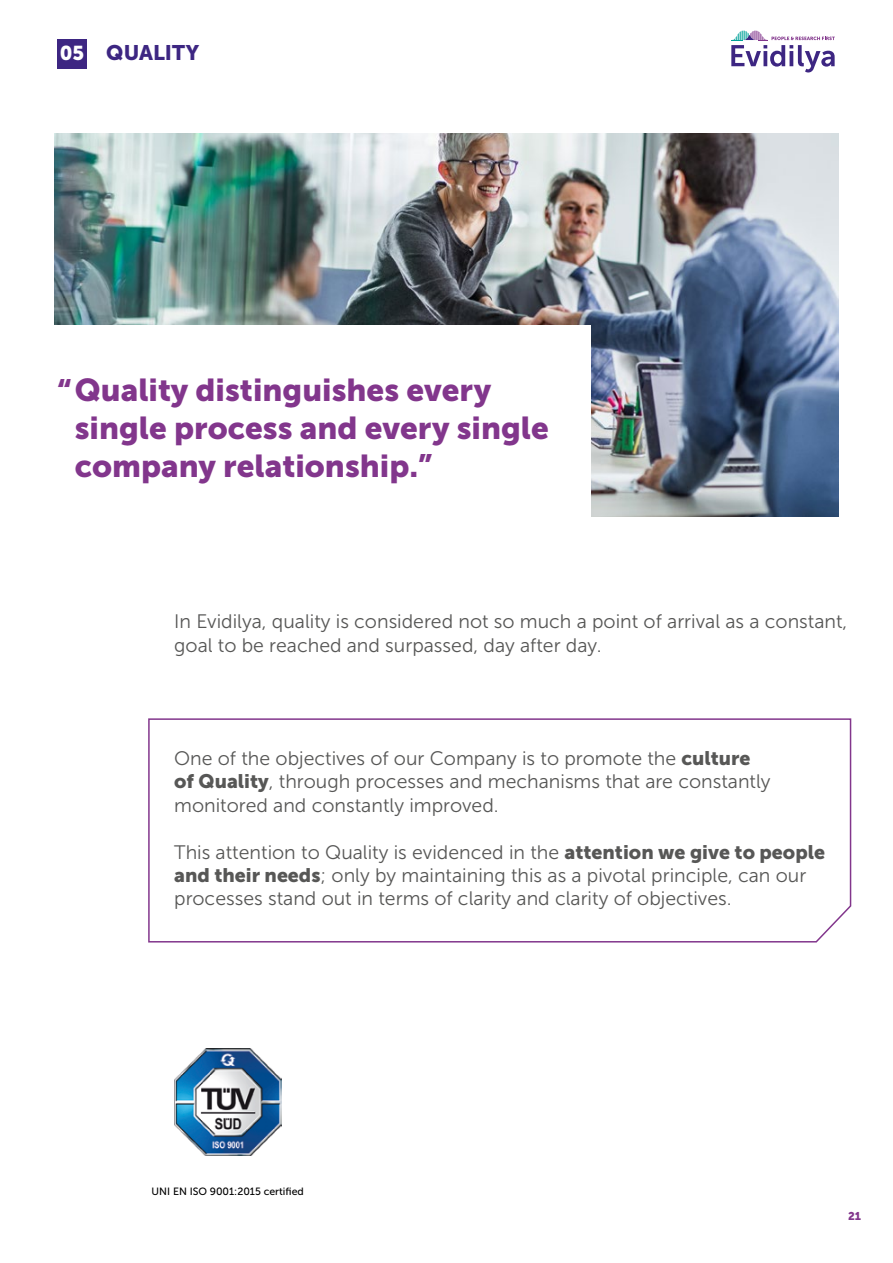
<style>
.page{position:relative;width:893px;height:1263px;background:#fff}
.page>*{position:absolute;margin:0;border:0;box-sizing:border-box;transform-origin:0 0}
.t1{font:31.5px/37.8px "Museo Sans 900";color:#82368c}
.t2{font:21px "Museo Sans 900";color:#3d2682}
.t3{font:19.5px/23.4px "Museo Sans 300";color:#575756}
.t4{font:11.25px "Museo Sans 900";color:#82368c}
.t5{font:10.5px "Museo Sans 500";color:#000}
.s1{font-size:19.95px;color:#fff}
.s2{font-family:"Museo Sans 900"}
</style>
<div class="page">
<img style="left:174px;top:1048px;width:107px;height:107px">
<svg style="left:148px;top:718px;width:704px;height:225px"></svg>
<svg style="left:731px;top:31px;width:104px;height:42px"></svg>
<div style="left:57px;top:39px;width:30px;height:30px;background:#3d2682"></div>
<img style="left:54px;top:134px;width:785px;height:383px">
<div style="left:0;top:325px;width:590px;height:218px;background:#fff"></div>
<p class="t2" style="left:60px;top:41px;width:141px"><span class="s1">05</span> QUALITY</p>
<h1 class="t1" style="left:75px;top:371px;width:476px;text-indent:-18px">“Quality distinguishes every single process and every single company relationship.”</h1>
<p class="t3" style="left:174px;top:610px;width:675px">In Evidilya, quality is considered not so much a point of arrival as a constant, goal to be reached and surpassed, day after day.</p>
<p class="t3" style="left:174px;top:747px;width:598px">One of the objectives of our Company is to promote the <span class="s2">culture of Quality</span>, through processes and mechanisms that are constantly monitored and constantly improved.</p>
<p class="t3" style="left:174px;top:840px;width:652px">This attention to Quality is evidenced in the <span class="s2">attention we give to people and their needs</span>; only by maintaining this as a pivotal principle, can our processes stand out in terms of clarity and clarity of objectives.</p>
<p class="t5" style="left:152px;top:1185px;width:154px">UNI EN ISO 9001:2015 certified</p>
<p class="t4" style="left:848px;top:1210px;width:15px">21</p>
</div>
